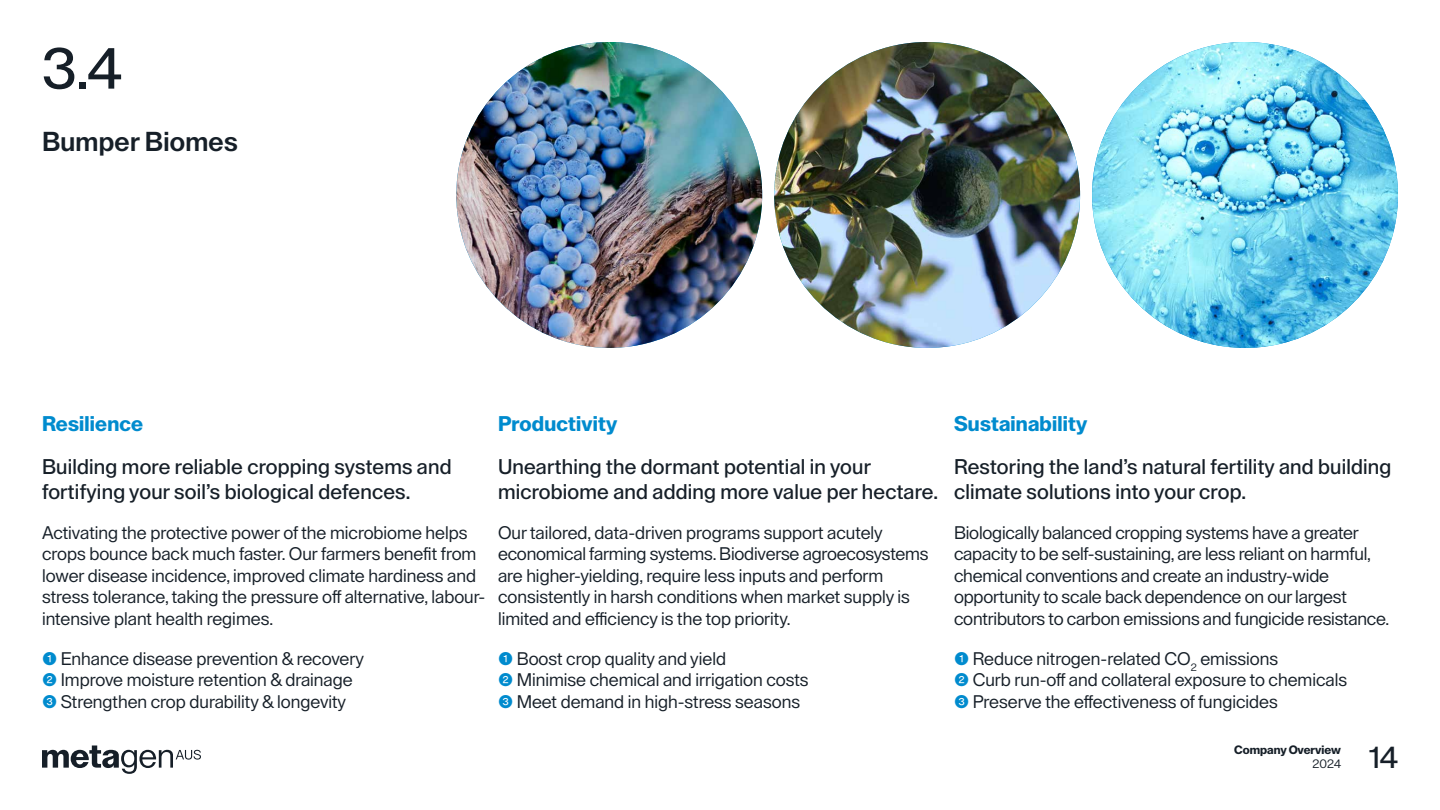
<style>
.page{position:relative;width:1440px;height:810px;background:#fff}
.page>*{position:absolute;margin:0;border:0;box-sizing:border-box;transform-origin:0 0}
.t1{font:500 57px "Lay Grotesk";color:#161f28}
.t2{font:500 30px "Lay Grotesk";color:#161f28}
.t3{font:600 27px "Lay Grotesk";letter-spacing:.01em;color:#161f28}
.t4{font:500 21px/25.2px "Lay Grotesk";letter-spacing:.01em;color:#161f28}
.t5{font:700 21px "Lay Grotesk";letter-spacing:.01em;color:#008bce}
.t6{font:18px/21.6px "Lay Grotesk";color:#161f28}
.t7{font:700 12px "Lay Grotesk";color:#161f28}
.t8{font:12px "Lay Grotesk";color:#161f28}
.s1{color:#008bce}
</style>
<div class="page">
<svg style="left:42px;top:746px;width:159px;height:28px"></svg>
<img style="left:774px;top:42px;width:306px;height:306px;border-radius:153px">
<img style="left:1092px;top:42px;width:306px;height:306px;border-radius:153px">
<img style="left:456px;top:42px;width:306px;height:306px;border-radius:153px">
<h1 class="t1" style="left:42px;top:35px;width:81px">3.4</h1>
<h3 class="t3" style="left:42px;top:125px;width:197px">Bumper Biomes</h3>
<p class="t5" style="left:42px;top:411px;width:103px">Resilience</p>
<p class="t4" style="left:42px;top:454px;width:411px">Building more reliable cropping systems and fortifying your soil’s biological defences.</p>
<p class="t6" style="left:42px;top:521px;width:445px">Activating the protective power of the microbiome helps crops bounce back much faster. Our farmers benefit from lower disease incidence, improved climate hardiness and stress tolerance, taking the pressure off alternative, labour&shy;intensive plant health regimes.</p>
<p class="t6" style="left:42px;top:647px;width:324px"><span class="s1">❶</span> Enhance disease prevention &amp; recovery<br><span class="s1">❷</span> Improve moisture retention &amp; drainage<br><span class="s1">❸</span> Strengthen crop durability &amp; longevity</p>
<p class="t5" style="left:498px;top:411px;width:121px">Productivity</p>
<p class="t4" style="left:498px;top:454px;width:442px">Unearthing the dormant potential in your microbiome and adding more value per hectare.</p>
<p class="t6" style="left:498px;top:521px;width:432px">Our tailored, data-driven programs support acutely economical farming systems. Biodiverse agroecosystems are higher-yielding, require less inputs and perform consistently in harsh conditions when market supply is limited and efficiency is the top priority.</p>
<p class="t6" style="left:498px;top:647px;width:312px"><span class="s1">❶</span> Boost crop quality and yield<br><span class="s1">❷</span> Minimise chemical and irrigation costs<br><span class="s1">❸</span> Meet demand in high-stress seasons</p>
<p class="t5" style="left:954px;top:411px;width:135px">Sustainability</p>
<p class="t4" style="left:954px;top:454px;width:439px">Restoring the land’s natural fertility and building climate solutions into your crop.</p>
<p class="t6" style="left:954px;top:521px;width:437px">Biologically balanced cropping systems have a greater capacity to be self-sustaining, are less reliant on harmful, chemical conventions and create an industry-wide opportunity to scale back dependence on our largest contributors to carbon emissions and fungicide resistance.</p>
<p class="t6" style="left:954px;top:647px;width:395px"><span class="s1">❶</span> Reduce nitrogen-related CO<sub>2</sub> emissions<br><span class="s1">❷</span> Curb run-off and collateral exposure to chemicals<br><span class="s1">❸</span> Preserve the effectiveness of fungicides</p>
<p class="t7" style="left:1234px;top:742px;width:108px">Company Overview</p>
<p class="t8" style="left:1313px;top:757px;width:30px">2024</p>
<h2 class="t2" style="left:1370px;top:740px;width:30px">14</h2>
</div>
